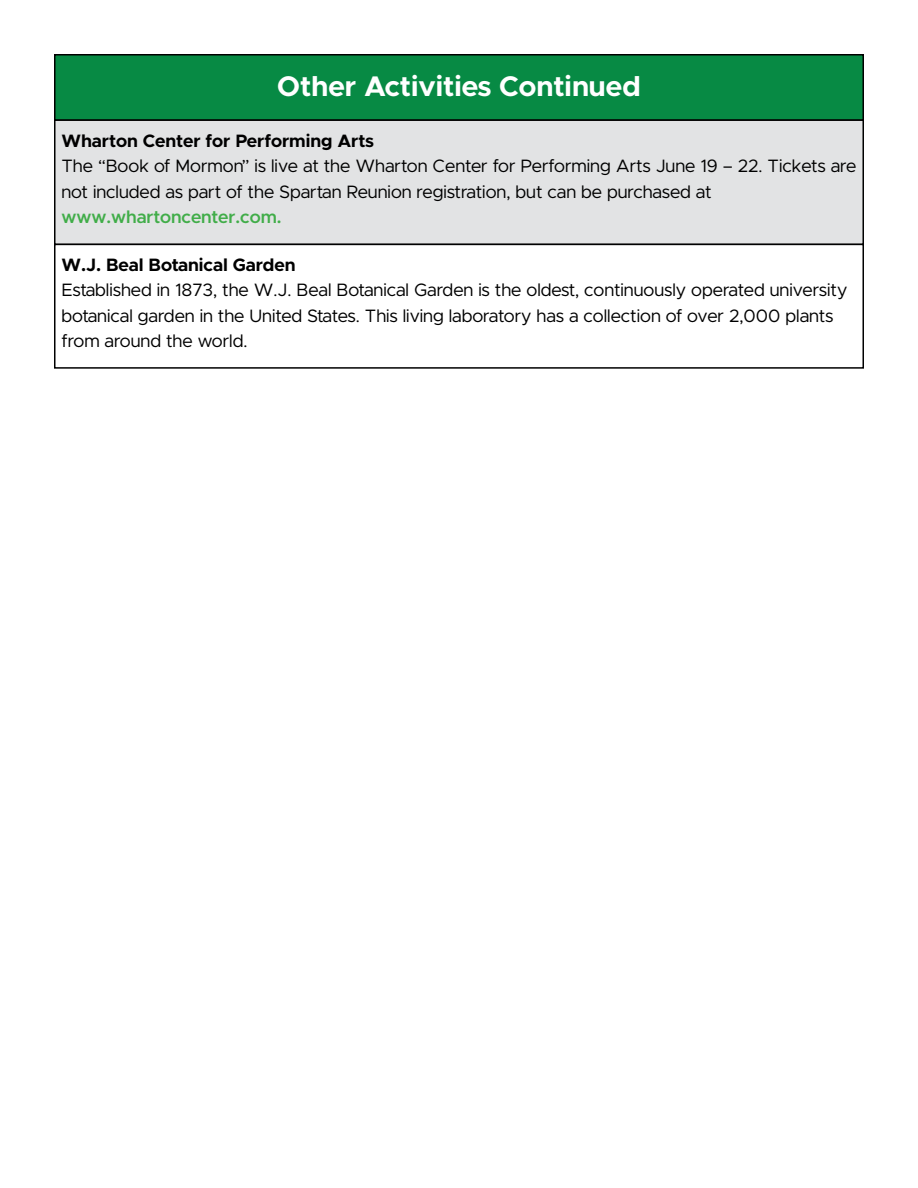
<style>
.page{position:relative;width:918px;height:1188px;background:#fff}
.page>*{position:absolute;margin:0;border:0;box-sizing:border-box;transform-origin:0 0}
.t1{font:700 28.5px "Metropolis";color:#fff}
.t2{font:18px/25.5px "Metropolis";color:#000}
.t3{font:700 18px "Metropolis";color:#000}
.t4{font:600 18px "Metropolis";color:#41ad49}
</style>
<div class="page">
<div style="left:55px;top:55px;width:808px;height:65px;background:#078a44"></div>
<div style="left:54px;top:54px;width:810px;height:67px;border:2px solid #000"></div>
<div style="left:55px;top:120px;width:808px;height:124px;background:#e2e3e4"></div>
<div style="left:54px;top:119px;width:810px;height:126px;border:2px solid #000"></div>
<div style="left:54px;top:244px;width:810px;height:125px;border:2px solid #000"></div>
<h1 class="t1" style="left:277px;top:68px;width:365px">Other Activities Continued</h1>
<p class="t3" style="left:62px;top:129px;width:314px">Wharton Center for Performing Arts</p>
<p class="t2" style="left:62px;top:153px;width:796px">The “Book of Mormon” is live at the Wharton Center for Performing Arts June 19 – 22. Tickets are not included as part of the Spartan Reunion registration, but can be purchased at</p>
<p class="t4" style="left:62px;top:205px;width:221px">www.whartoncenter.com.</p>
<p class="t3" style="left:62px;top:253px;width:236px">W.J. Beal Botanical Garden</p>
<p class="t2" style="left:62px;top:277px;width:787px">Established in 1873, the W.J. Beal Botanical Garden is the oldest, continuously operated university botanical garden in the United States. This living laboratory has a collection of over 2,000 plants from around the world.</p>
</div>
